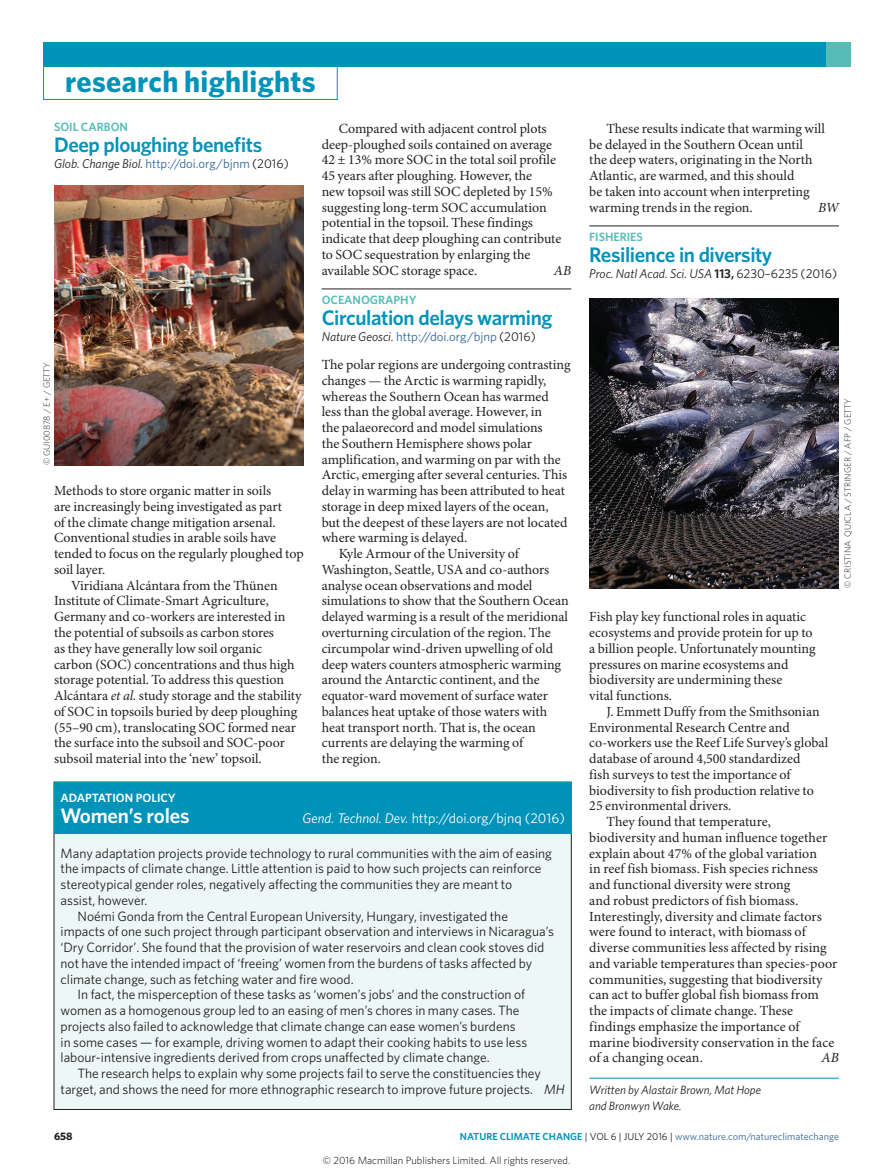
<style>
.page{position:relative;width:893px;height:1174px;background:#fff}
.page>*{position:absolute;margin:0;border:0;box-sizing:border-box;transform-origin:0 0}
.t1{font:700 30px "Whitney";letter-spacing:.01em;color:#0093ba}
.Title{font:600 21px "Whitney";letter-spacing:-.02em;color:#0093ba}
.RH_box_title{font:600 21px "Whitney";letter-spacing:-.01em;color:#fff}
.Body_text{font:13.95px/15.8px "Minion Pro";color:#231f20}
.Body_first{font:13.95px/15.8px "Minion Pro";color:#231f20}
.RH_box_title-2{font:13.95px "Whitney";color:#fff}
.Body_text-2{font:italic 13.95px "Minion Pro";color:#231f20}
.Box_body_text{font:13.5px/15.8px "Whitney";color:#231f20}
.Box_body_first{font:13.5px/15.8px "Whitney";color:#231f20}
.Journal_DOI_ref{font:12.75px "Whitney";color:#2f679b}
.Journal_DOI_ref-2{font:italic 12.75px "Whitney";color:#231f20}
.Author_information{font:italic 12px/15.8px "Whitney";color:#231f20}
.Subject_w_rule{font:600 12px "Whitney";color:#56bcb6}
.RH_box_subject{font:600 12px "Whitney";color:#fff}
.Subject{font:600 12px "Whitney";color:#56bcb6}
.t2{font:700 10.8px "Whitney";color:#231f20}
.t3{font:10.5px "Whitney Light 2";color:#000}
.t4{font:10.2px "Whitney";color:#2f679b}
.Picture_credit{font:300 9px "Whitney";color:#231f20}
.s1{font-style:italic;color:#231f20}
.s2{color:#231f20}
.s3{font-style:italic}
.s4{font-weight:600;font-style:normal}
.s5{font-style:normal}
.s6{font-weight:600;color:#0093ba}
</style>
<div class="page">
<div style="left:43px;top:66px;width:295px;height:34px;border:1px solid #0093ba"></div>
<div style="left:43px;top:43px;width:806px;height:24px;background:#0093ba"></div>
<div style="left:826px;top:43px;width:24px;height:24px;background:#56bcb6"></div>
<hr style="left:322px;top:289px;width:249px;height:1px;background:#231f20">
<hr style="left:589px;top:226px;width:250px;height:1px;background:#231f20">
<hr style="left:589px;top:1078px;width:250px;height:1px;background:#0093ba">
<div style="left:54px;top:782px;width:517px;height:327px;background:#edf7f6"></div>
<div style="left:54px;top:782px;width:517px;height:52px;background:#0093ba"></div>
<img style="left:589px;top:299px;width:249px;height:289px">
<img style="left:54px;top:185px;width:249px;height:280px">
<h1 class="t1" style="left:65px;top:61px;width:252px">research highlights</h1>
<p class="Subject" style="left:54px;top:119px;width:76px">SOIL CARBON</p>
<p class="Title" style="left:54px;top:131px;width:210px">Deep ploughing benefits</p>
<p class="Journal_DOI_ref" style="left:54px;top:155px;width:236px"><span class="s1">Glob. Change Biol.</span> http://doi.org/bjnm <span class="s2">(2016)</span></p>
<p class="Body_text" style="left:322px;top:121px;width:241px;text-indent:17px">Compared with adjacent control plots deep-ploughed soils contained on average 42 ± 13% more SOC in the total soil profile 45 years after ploughing. However, the<br>new topsoil was still SOC depleted by 15% suggesting long-term SOC accumulation potential in the topsoil. These findings indicate that deep ploughing can contribute to SOC sequestration by enlarging the available SOC storage space.</p>
<p class="Body_text-2" style="left:554px;top:262px;width:19px">AB</p>
<p class="Picture_credit" style="left:41px;top:465px;width:105px;rotate:-90deg">© GUI00878 / E+ / GETTY</p>
<p class="Body_first" style="left:54px;top:483px;width:251px">Methods to store organic matter in soils<br>are increasingly being investigated as part<br>of the climate change mitigation arsenal.<br>Conventional studies in arable soils have tended to focus on the regularly ploughed top soil layer.</p>
<p class="Body_text" style="left:54px;top:578px;width:249px;text-indent:17px">Viridiana Alcántara from the Thünen Institute of Climate-Smart Agriculture, Germany and co-workers are interested in the potential of subsoils as carbon stores<br>as they have generally low soil organic carbon (SOC) concentrations and thus high storage potential. To address this question Alcántara <span class="s3">et al.</span> study storage and the stability of SOC in topsoils buried by deep ploughing (55–90 cm), translocating SOC formed near the surface into the subsoil and SOC-poor subsoil material into the ‘new’ topsoil.</p>
<p class="Subject_w_rule" style="left:322px;top:292px;width:96px">OCEANOGRAPHY</p>
<p class="Title" style="left:322px;top:304px;width:232px">Circulation delays warming</p>
<p class="Journal_DOI_ref" style="left:322px;top:328px;width:216px"><span class="s1">Nature Geosci.</span> http://doi.org/bjnp <span class="s2">(2016)</span></p>
<p class="Body_first" style="left:322px;top:357px;width:251px">The polar regions are undergoing contrasting changes — the Arctic is warming rapidly, whereas the Southern Ocean has warmed less than the global average. However, in<br>the palaeorecord and model simulations<br>the Southern Hemisphere shows polar amplification, and warming on par with the Arctic, emerging after several centuries. This delay in warming has been attributed to heat storage in deep mixed layers of the ocean,<br>but the deepest of these layers are not located where warming is delayed.</p>
<p class="Body_text" style="left:322px;top:546px;width:249px;text-indent:17px">Kyle Armour of the University of Washington, Seattle, USA and co-authors analyse ocean observations and model simulations to show that the Southern Ocean delayed warming is a result of the meridional overturning circulation of the region. The circumpolar wind-driven upwelling of old deep waters counters atmospheric warming around the Antarctic continent, and the equator-ward movement of surface water balances heat uptake of those waters with heat transport north. That is, the ocean currents are delaying the warming of<br>the region.</p>
<p class="RH_box_subject" style="left:60px;top:790px;width:117px">ADAPTATION POLICY</p>
<p class="RH_box_title" style="left:60px;top:802px;width:131px">Women’s roles</p>
<p class="RH_box_title-2" style="left:303px;top:809px;width:264px"><span class="s3">Gend. Technol. Dev.</span> http://doi.org/bjnq (2016)</p>
<p class="Box_body_first" style="left:61px;top:844px;width:493px">Many adaptation projects provide technology to rural communities with the aim of easing the impacts of climate change. Little attention is paid to how such projects can reinforce stereotypical gender roles, negatively affecting the communities they are meant to<br>assist, however.</p>
<p class="Box_body_text" style="left:61px;top:907px;width:495px;text-indent:17px">Noémi Gonda from the Central European University, Hungary, investigated the impacts of one such project through participant observation and interviews in Nicaragua’s ‘Dry Corridor’. She found that the provision of water reservoirs and clean cook stoves did not have the intended impact of ‘freeing’ women from the burdens of tasks affected by climate change, such as fetching water and fire wood.</p>
<p class="Box_body_text" style="left:61px;top:986px;width:468px;text-indent:17px">In fact, the misperception of these tasks as ‘women’s jobs’ and the construction of women as a homogenous group led to an easing of men’s chores in many cases. The projects also failed to acknowledge that climate change can ease women’s burdens in some cases — for example, driving women to adapt their cooking habits to use less labour-intensive ingredients derived from crops unaffected by climate change.</p>
<p class="Box_body_text" style="left:61px;top:1065px;width:506px;text-align:center">The research helps to explain why some projects fail to serve the constituencies they<br>target, and shows the need for more ethnographic research to improve future projects. <span class="s3">MH</span></p>
<p class="Body_text" style="left:589px;top:121px;width:237px;text-indent:17px">These results indicate that warming will be delayed in the Southern Ocean until<br>the deep waters, originating in the North Atlantic, are warmed, and this should<br>be taken into account when interpreting warming trends in the region.</p>
<p class="Body_text-2" style="left:818px;top:199px;width:22px">BW</p>
<p class="Subject_w_rule" style="left:589px;top:229px;width:55px">FISHERIES</p>
<p class="Title" style="left:589px;top:241px;width:185px">Resilience in diversity</p>
<p class="Journal_DOI_ref-2" style="left:589px;top:265px;width:249px">Proc. Natl Acad. Sci. USA <span class="s4">113,</span> <span class="s5">6230–6235 (2016)</span></p>
<p class="Picture_credit" style="left:842px;top:588px;width:191px;rotate:-90deg">© CRISTINA QUICLA / STRINGER / AFP / GETTY</p>
<p class="Body_first" style="left:589px;top:609px;width:228px">Fish play key functional roles in aquatic ecosystems and provide protein for up to a billion people. Unfortunately mounting pressures on marine ecosystems and biodiversity are undermining these<br>vital functions.</p>
<p class="Body_text" style="left:589px;top:704px;width:240px;text-indent:17px">J. Emmett Duffy from the Smithsonian Environmental Research Centre and co-workers use the Reef Life Survey’s global database of around 4,500 standardized<br>fish surveys to test the importance of biodiversity to fish production relative to 25 environmental drivers.</p>
<p class="Body_text" style="left:589px;top:814px;width:249px;text-indent:17px">They found that temperature, biodiversity and human influence together explain about 47% of the global variation<br>in reef fish biomass. Fish species richness and functional diversity were strong<br>and robust predictors of fish biomass.<br>Interestingly, diversity and climate factors were found to interact, with biomass of diverse communities less affected by rising and variable temperatures than species-poor communities, suggesting that biodiversity can act to buffer global fish biomass from the impacts of climate change. These findings emphasize the importance of marine biodiversity conservation in the face of a changing ocean.</p>
<p class="Body_text-2" style="left:821px;top:1049px;width:19px">AB</p>
<p class="Author_information" style="left:589px;top:1081px;width:173px">Written by Alastair Brown, Mat Hope and Bronwyn Wake.</p>
<p class="t2" style="left:54px;top:1129px;width:20px">658</p>
<p class="t4" style="left:460px;top:1129px;width:380px"><span class="s6">NATURE CLIMATE CHANGE</span> <span class="s2">| VOL 6 | JULY 2016 |</span> www.nature.com/natureclimatechange</p>
<p class="t3" style="left:323px;top:1153px;width:249px">© 2016 Macmillan Publishers Limited. All rights reserved.</p>
</div>
